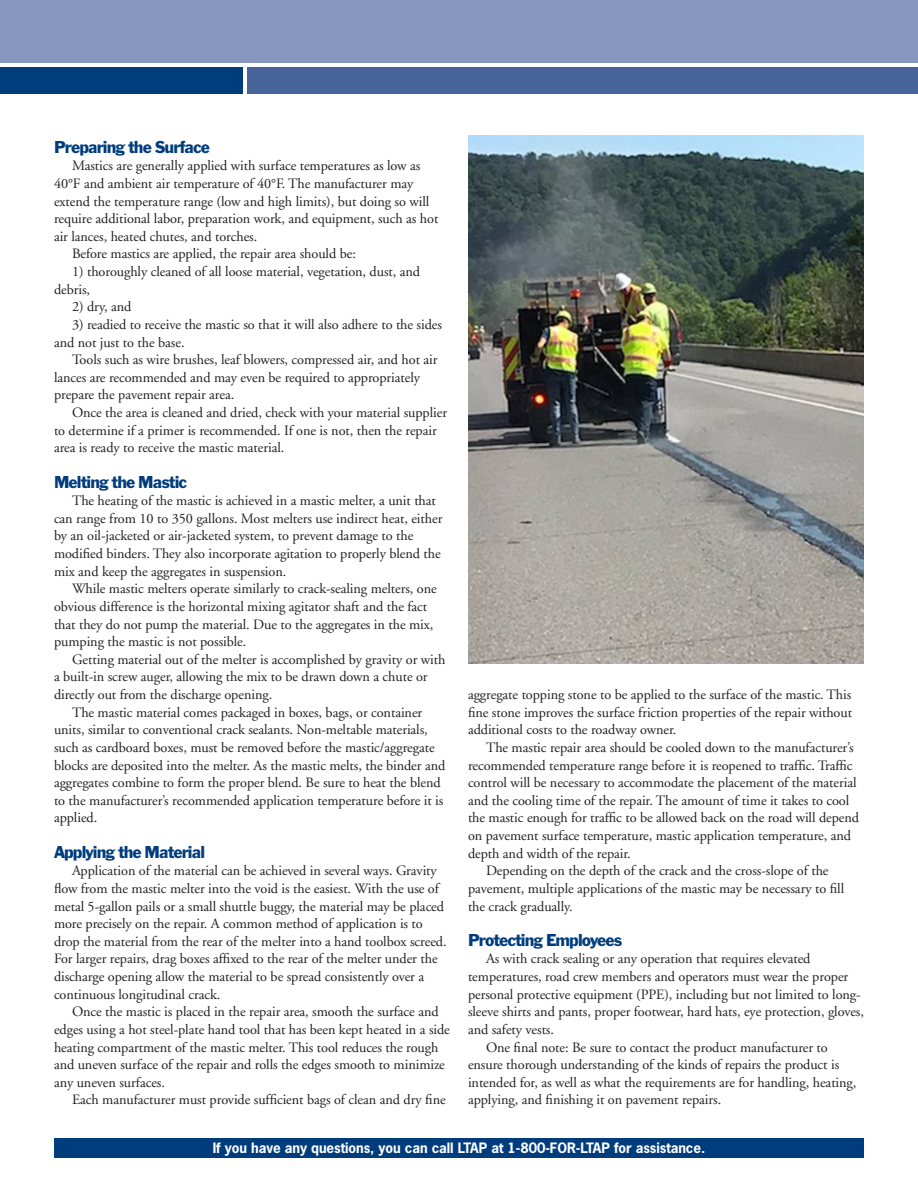
<style>
.page{position:relative;width:918px;height:1188px;background:#fff}
.page>*{position:absolute;margin:0;border:0;box-sizing:border-box;transform-origin:0 0}
.SUBHEAD{font:18px "Franklin Gothic EF";letter-spacing:-.05em;color:#013d7d}
._2ND_PARA{font:14.25px/17.7px "Adobe Garamond";letter-spacing:-.005em;color:#231f20}
.CHART_HEAD{font:700 13.5px "News Gothic Std";letter-spacing:-.005em;color:#fff}
</style>
<div class="page">
<div style="left:0;top:0;width:918px;height:63px;background:#8696bf"></div>
<div style="left:0;top:68px;width:243px;height:26px;background:#013d7d"></div>
<div style="left:248px;top:68px;width:670px;height:26px;background:#46639a"></div>
<div style="left:54px;top:1138px;width:810px;height:19px;background:#013d7d"></div>
<img style="left:468px;top:135px;width:396px;height:529px">
<p class="SUBHEAD" style="left:54px;top:136px;width:157px">Preparing the Surface</p>
<p class="_2ND_PARA" style="left:54px;top:157px;width:386px;text-indent:18px">Mastics are generally applied with surface temperatures as low as 40°F and ambient air temperature of 40°F. The manufacturer may extend the temperature range (low and high limits), but doing so will require additional labor, preparation work, and equipment, such as hot air lances, heated chutes, and torches.</p>
<p class="_2ND_PARA" style="left:72px;top:245px;width:285px">Before mastics are applied, the repair area should be:</p>
<p class="_2ND_PARA" style="left:54px;top:263px;width:368px;text-indent:18px">1) thoroughly cleaned of all loose material, vegetation, dust, and debris,</p>
<p class="_2ND_PARA" style="left:72px;top:298px;width:61px">2) dry, and</p>
<p class="_2ND_PARA" style="left:54px;top:316px;width:390px;text-indent:18px">3) readied to receive the mastic so that it will also adhere to the sides and not just to the base.</p>
<p class="_2ND_PARA" style="left:54px;top:351px;width:385px;text-indent:18px">Tools such as wire brushes, leaf blowers, compressed air, and hot air lances are recommended and may even be required to appropriately prepare the pavement repair area.</p>
<p class="_2ND_PARA" style="left:54px;top:404px;width:395px;text-indent:18px">Once the area is cleaned and dried, check with your material supplier to determine if a primer is recommended. If one is not, then the repair area is ready to receive the mastic material.</p>
<p class="SUBHEAD" style="left:54px;top:471px;width:135px">Melting the Mastic</p>
<p class="_2ND_PARA" style="left:54px;top:492px;width:390px;text-indent:18px">The heating of the mastic is achieved in a mastic melter, a unit that can range from 10 to 350 gallons. Most melters use indirect heat, either by an oil-jacketed or air-jacketed system, to prevent damage to the modified binders. They also incorporate agitation to properly blend the mix and keep the aggregates in suspension.</p>
<p class="_2ND_PARA" style="left:54px;top:580px;width:384px;text-indent:18px">While mastic melters operate similarly to crack-sealing melters, one obvious difference is the horizontal mixing agitator shaft and the fact that they do not pump the material. Due to the aggregates in the mix, pumping the mastic is not possible.</p>
<p class="_2ND_PARA" style="left:54px;top:651px;width:393px;text-indent:18px">Getting material out of the melter is accomplished by gravity or with a built-in screw auger, allowing the mix to be drawn down a chute or directly out from the discharge opening.</p>
<p class="_2ND_PARA" style="left:54px;top:704px;width:393px;text-indent:18px">The mastic material comes packaged in boxes, bags, or container units, similar to conventional crack sealants. Non-meltable materials, such as cardboard boxes, must be removed before the mastic/aggregate blocks are deposited into the melter. As the mastic melts, the binder and aggregates combine to form the proper blend. Be sure to heat the blend to the manufacturer’s recommended application temperature before it is applied.</p>
<p class="SUBHEAD" style="left:54px;top:841px;width:153px">Applying the Material</p>
<p class="_2ND_PARA" style="left:54px;top:862px;width:394px;text-indent:18px">Application of the material can be achieved in several ways. Gravity flow from the mastic melter into the void is the easiest. With the use of metal 5-gallon pails or a small shuttle buggy, the material may be placed more precisely on the repair. A common method of application is to drop the material from the rear of the melter into a hand toolbox screed.<br>For larger repairs, drag boxes affixed to the rear of the melter under the discharge opening allow the material to be spread consistently over a continuous longitudinal crack.</p>
<p class="_2ND_PARA" style="left:54px;top:1003px;width:397px;text-indent:18px">Once the mastic is placed in the repair area, smooth the surface and edges using a hot steel-plate hand tool that has been kept heated in a side heating compartment of the mastic melter. This tool reduces the rough and uneven surface of the repair and rolls the edges smooth to minimize any uneven surfaces.</p>
<p class="_2ND_PARA" style="left:72px;top:1091px;width:375px">Each manufacturer must provide sufficient bags of clean and dry fine</p>
<p class="_2ND_PARA" style="left:468px;top:686px;width:386px;text-align:justify">aggregate topping stone to be applied to the surface of the mastic. This fine stone improves the surface friction properties of the repair without additional costs to the roadway owner.</p>
<p class="_2ND_PARA" style="left:468px;top:739px;width:393px;text-indent:18px">The mastic repair area should be cooled down to the manufacturer’s recommended temperature range before it is reopened to traffic. Traffic control will be necessary to accommodate the placement of the material and the cooling time of the repair. The amount of time it takes to cool the mastic enough for traffic to be allowed back on the road will depend on pavement surface temperature, mastic application temperature, and depth and width of the repair.</p>
<p class="_2ND_PARA" style="left:468px;top:862px;width:378px;text-indent:18px">Depending on the depth of the crack and the cross-slope of the pavement, multiple applications of the mastic may be necessary to fill the crack gradually.</p>
<p class="SUBHEAD" style="left:468px;top:929px;width:156px">Protecting Employees</p>
<p class="_2ND_PARA" style="left:468px;top:950px;width:398px;text-indent:18px">As with crack sealing or any operation that requires elevated temperatures, road crew members and operators must wear the proper personal protective equipment (PPE), including but not limited to long&shy;sleeve shirts and pants, proper footwear, hard hats, eye protection, gloves, and safety vests.</p>
<p class="_2ND_PARA" style="left:468px;top:1039px;width:390px;text-indent:18px">One final note: Be sure to contact the product manufacturer to ensure thorough understanding of the kinds of repairs the product is intended for, as well as what the requirements are for handling, heating, applying, and finishing it on pavement repairs.</p>
<p class="CHART_HEAD" style="left:213px;top:1139px;width:494px">If you have any questions, you can call LTAP at 1-800-FOR-LTAP for assistance.</p>
</div>
